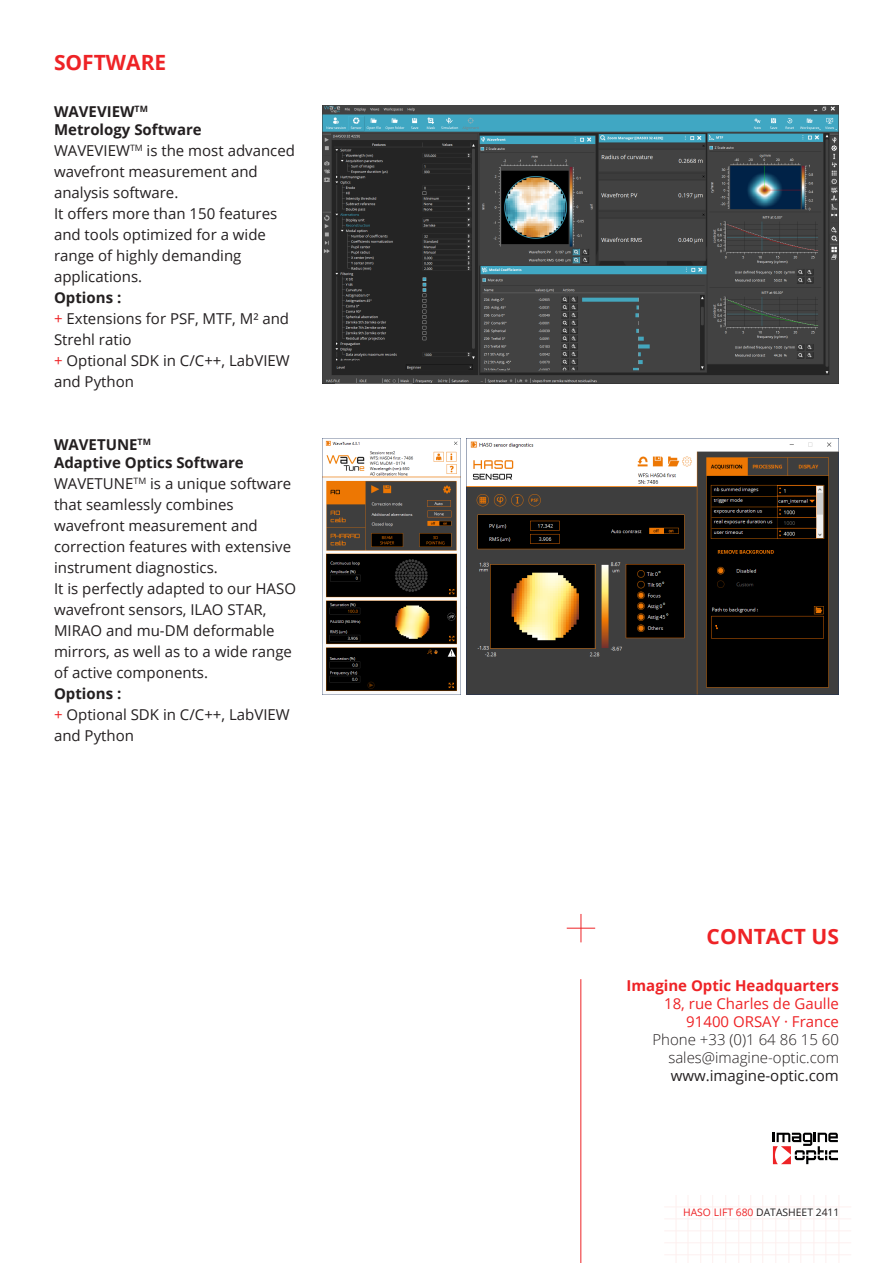
<style>
.page{position:relative;width:893px;height:1263px;background:#fff}
.page>*{position:absolute;margin:0;border:0;box-sizing:border-box;transform-origin:0 0}
.t1{font:700 21px "Open Sans";color:#ee2326}
.t2{font:15px/21px "Open Sans";color:#231f20}
.t3{font:700 15px "Open Sans";color:#231f20}
.t4{font:300 15px "Open Sans";color:#231f20}
.t5{font:15px "Open Sans";color:#ee2326}
.t6{font:700 15px "Open Sans";color:#ee2326}
.t7{font:10.35px "Open Sans";color:#231f20}
.s1{color:#ee2326}
</style>
<div class="page">
<hr style="left:581px;top:979px;width:1px;height:284px;background:#ee2326">
<svg style="left:567px;top:914px;width:28px;height:28px"></svg>
<hr style="left:839px;top:1195px;width:1px;height:68px;background:#e9342b">
<hr style="left:826px;top:1195px;width:1px;height:68px;background:#e9342b">
<hr style="left:814px;top:1195px;width:1px;height:68px;background:#e9342b">
<hr style="left:801px;top:1195px;width:1px;height:68px;background:#e9342b">
<hr style="left:789px;top:1195px;width:1px;height:68px;background:#e9342b">
<hr style="left:775px;top:1195px;width:1px;height:68px;background:#e9342b">
<hr style="left:762px;top:1195px;width:1px;height:68px;background:#e9342b">
<hr style="left:750px;top:1195px;width:1px;height:68px;background:#e9342b">
<hr style="left:738px;top:1195px;width:1px;height:68px;background:#e9342b">
<hr style="left:725px;top:1195px;width:1px;height:68px;background:#e9342b">
<hr style="left:712px;top:1195px;width:1px;height:68px;background:#e9342b">
<hr style="left:700px;top:1195px;width:1px;height:68px;background:#e9342b">
<hr style="left:688px;top:1195px;width:1px;height:68px;background:#e9342b">
<hr style="left:676px;top:1195px;width:1px;height:68px;background:#e9342b">
<hr style="left:664px;top:1254px;width:187px;height:1px;background:#e9342b">
<hr style="left:664px;top:1242px;width:187px;height:1px;background:#e9342b">
<hr style="left:664px;top:1230px;width:187px;height:1px;background:#e9342b">
<hr style="left:664px;top:1218px;width:187px;height:1px;background:#e9342b">
<hr style="left:664px;top:1206px;width:187px;height:1px;background:#e9342b">
<img style="left:323px;top:438px;width:137px;height:254px">
<img style="left:466px;top:438px;width:373px;height:256px">
<img style="left:323px;top:105px;width:516px;height:279px">
<svg style="left:773px;top:1133px;width:65px;height:31px"></svg>
<p class="t1" style="left:54px;top:48px;width:114px">SOFTWARE</p>
<p class="t3" style="left:54px;top:101px;width:95px">WAVEVIEW<sup>TM</sup></p>
<p class="t3" style="left:54px;top:119px;width:149px">Metrology Software</p>
<p class="t2" style="left:54px;top:140px;width:243px">WAVEVIEW<sup>TM</sup> is the most advanced wavefront measurement and analysis software.</p>
<p class="t2" style="left:54px;top:203px;width:225px">It offers more than 150 features and tools optimized for a wide range of highly demanding applications.</p>
<p class="t3" style="left:54px;top:287px;width:69px">Options :</p>
<p class="t2" style="left:54px;top:308px;width:237px"><span class="s1">+</span> Extensions for PSF, MTF, M² and<br>Strehl ratio</p>
<p class="t2" style="left:54px;top:350px;width:237px"><span class="s1">+</span> Optional SDK in C/C++, LabVIEW and Python</p>
<p class="t3" style="left:54px;top:433px;width:98px">WAVETUNE<sup>TM</sup></p>
<p class="t3" style="left:54px;top:451px;width:191px">Adaptive Optics Software</p>
<p class="t2" style="left:54px;top:472px;width:239px">WAVETUNE<sup>TM</sup> is a unique software that seamlessly combines wavefront measurement and correction features with extensive instrument diagnostics.</p>
<p class="t2" style="left:54px;top:577px;width:244px">It is perfectly adapted to our HASO wavefront sensors, ILAO STAR,<br>MIRAO and mu-DM deformable mirrors, as well as to a wide range of active components.</p>
<p class="t3" style="left:54px;top:682px;width:69px">Options :</p>
<p class="t2" style="left:54px;top:703px;width:237px"><span class="s1">+</span> Optional SDK in C/C++, LabVIEW and Python</p>
<p class="t1" style="left:707px;top:922px;width:134px">CONTACT US</p>
<p class="t6" style="left:627px;top:974px;width:214px">Imagine Optic Headquarters</p>
<p class="t5" style="left:664px;top:993px;width:176px">18, rue Charles de Gaulle</p>
<p class="t5" style="left:686px;top:1011px;width:154px">91400 ORSAY · France</p>
<p class="t4" style="left:652px;top:1029px;width:188px">Phone +33 (0)1 64 86 15 60</p>
<p class="t4" style="left:668px;top:1047px;width:172px">sales@imagine-optic.com</p>
<p class="t2" style="left:671px;top:1064px;width:170px">www.imagine-optic.com</p>
<p class="t7" style="left:683px;top:1205px;width:158px"><span class="s1">HASO LIFT 680</span> DATASHEET 2411</p>
</div>
